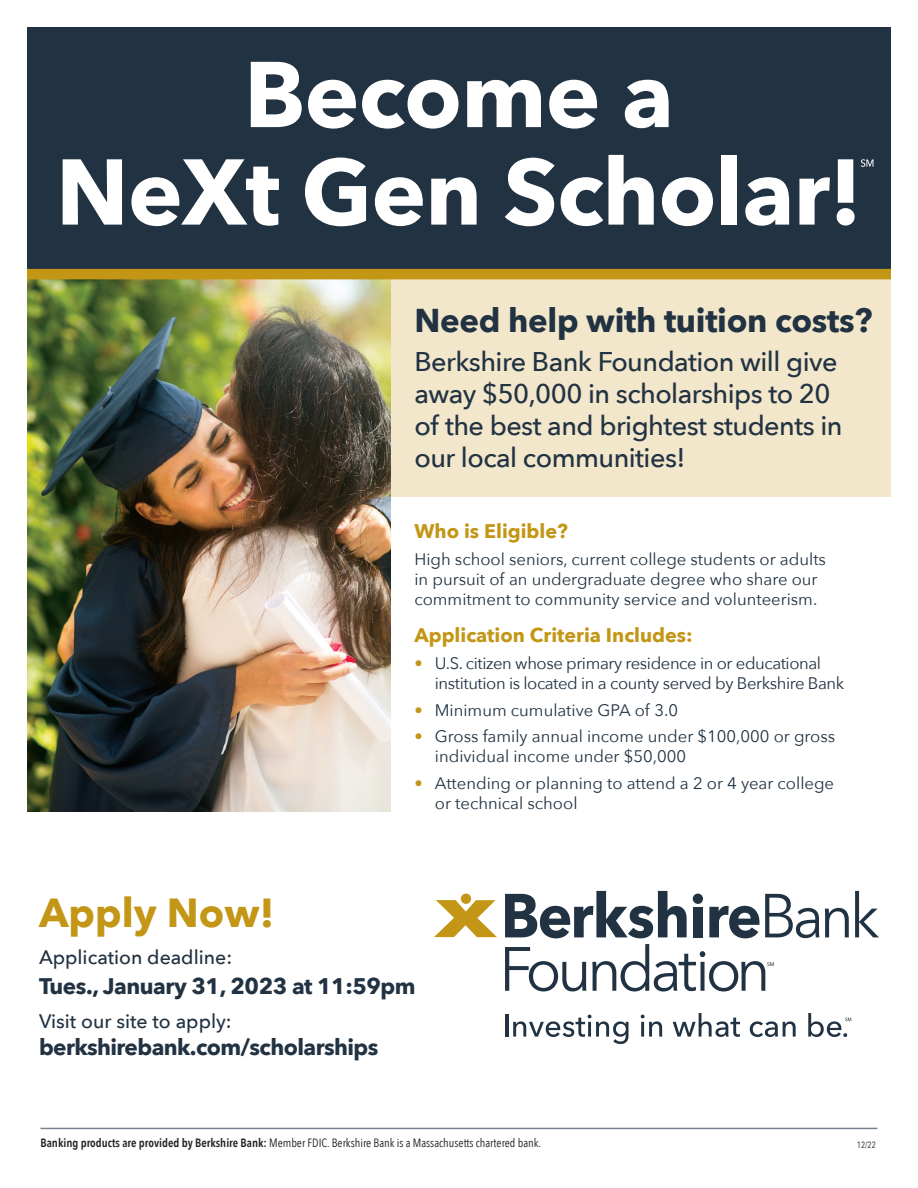
<style>
.page{position:relative;width:918px;height:1188px;background:#fff}
.page>*{position:absolute;margin:0;border:0;box-sizing:border-box;transform-origin:0 0}
.t1{font:700 92.25px/97.5px "Avenir Next";letter-spacing:-.01em;color:#fff;text-align:center}
.t2{font:700 40.5px "Avenir Next";color:#c39616}
.t3{font:700 33px "Avenir Next";letter-spacing:-.01em;color:#213242}
.t4{font:500 27px/31.8px "Avenir Next";letter-spacing:-.02em;color:#213242}
.t5{font:700 22.5px "Avenir Next";letter-spacing:-.025em;color:#213242}
.t6{font:700 19.65px "Avenir Next";color:#c39616}
.t7{font:500 19.5px "Avenir Next";color:#213242}
.t8{font:16.65px/20px "Avenir Next";color:#213242}
.t9{font:16.65px/20px "Avenir Next";letter-spacing:-.025em;color:#213242}
.t10{font:12px "Avenir Next Condensed";color:#231f20}
.t11{font:9px "Avenir Next Condensed";color:#231f20}
.s1{font-size:16.5px;color:#c39616}
.s2{font-weight:600}
</style>
<div class="page">
<div style="left:373px;top:279px;width:518px;height:218px;background:#f2e6cb"></div>
<div style="left:27px;top:27px;width:864px;height:247px;background:#213242"></div>
<img style="left:27px;top:279px;width:363px;height:532px">
<hr style="left:40px;top:1128px;width:838px;height:1px;background:#78828f">
<div style="left:27px;top:269px;width:864px;height:10px;background:#c39616"></div>
<svg style="left:861px;top:159px;width:12px;height:8px"></svg>
<svg style="left:505px;top:891px;width:182px;height:47px"></svg>
<div style="left:693px;top:907px;width:10px;height:30px;background:#213242"></div>
<svg style="left:709px;top:906px;width:50px;height:32px"></svg>
<svg style="left:765px;top:894px;width:54px;height:44px"></svg>
<svg style="left:825px;top:908px;width:24px;height:29px"></svg>
<svg style="left:855px;top:891px;width:24px;height:46px"></svg>
<svg style="left:434px;top:894px;width:63px;height:43px"></svg>
<div style="left:693px;top:894px;width:10px;height:10px;background:#213242;border-radius:50%"></div>
<svg style="left:505px;top:947px;width:81px;height:44px"></svg>
<svg style="left:592px;top:944px;width:182px;height:47px"></svg>
<hr style="left:505px;top:1015px;width:3px;height:22px;background:#213242">
<svg style="left:513px;top:1015px;width:115px;height:29px"></svg>
<svg style="left:641px;top:1015px;width:21px;height:22px"></svg>
<svg style="left:673px;top:1013px;width:67px;height:24px"></svg>
<svg style="left:750px;top:1021px;width:46px;height:16px"></svg>
<svg style="left:808px;top:1013px;width:43px;height:24px"></svg>
<h1 class="t1" style="left:56px;top:45px;width:808px">Become a<br>NeXt Gen Scholar!</h1>
<h3 class="t3" style="left:414px;top:292px;width:460px">Need help with tuition costs?</h3>
<h3 class="t4" style="left:414px;top:345px;width:430px">Berkshire Bank Foundation will give away $50,000 in scholarships to 20 of the best and brightest students in our local communities!</h3>
<p class="t6" style="left:414px;top:514px;width:155px">Who is Eligible?</p>
<p class="t8" style="left:414px;top:548px;width:413px">High school seniors, current college students or adults in pursuit of an undergraduate degree who share our commitment to community service and volunteerism.</p>
<p class="t6" style="left:414px;top:618px;width:280px">Application Criteria Includes:</p>
<p class="t9" style="left:435px;top:652px;width:411px;text-indent:-20px"><span class="s1">•</span> U.S. citizen whose primary residence in or educational institution is located in a county served by Berkshire Bank</p>
<p class="t8" style="left:414px;top:699px;width:265px"><span class="s1">•</span> Minimum cumulative GPA of 3.0</p>
<p class="t8" style="left:435px;top:726px;width:402px;text-indent:-20px"><span class="s1">•</span> Gross family annual income under $100,000 or gross individual income under $50,000</p>
<p class="t8" style="left:435px;top:773px;width:401px;text-indent:-20px"><span class="s1">•</span> Attending or planning to attend a 2 or 4 year college or technical school</p>
<h2 class="t2" style="left:39px;top:878px;width:237px">Apply Now!</h2>
<p class="t7" style="left:39px;top:941px;width:195px">Application deadline:</p>
<h3 class="t5" style="left:39px;top:967px;width:378px">Tues., January 31, 2023 at 11:59pm</h3>
<p class="t7" style="left:39px;top:1005px;width:194px">Visit our site to apply:</p>
<h3 class="t5" style="left:39px;top:1028px;width:341px">berkshirebank.com/scholarships</h3>
<p class="t10" style="left:40px;top:1133px;width:502px"><span class="s2">Banking products are provided by Berkshire Bank:</span> Member FDIC. Berkshire Bank is a Massachusetts chartered bank.</p>
<p class="t11" style="left:857px;top:1137px;width:21px">12/22</p>
</div>
